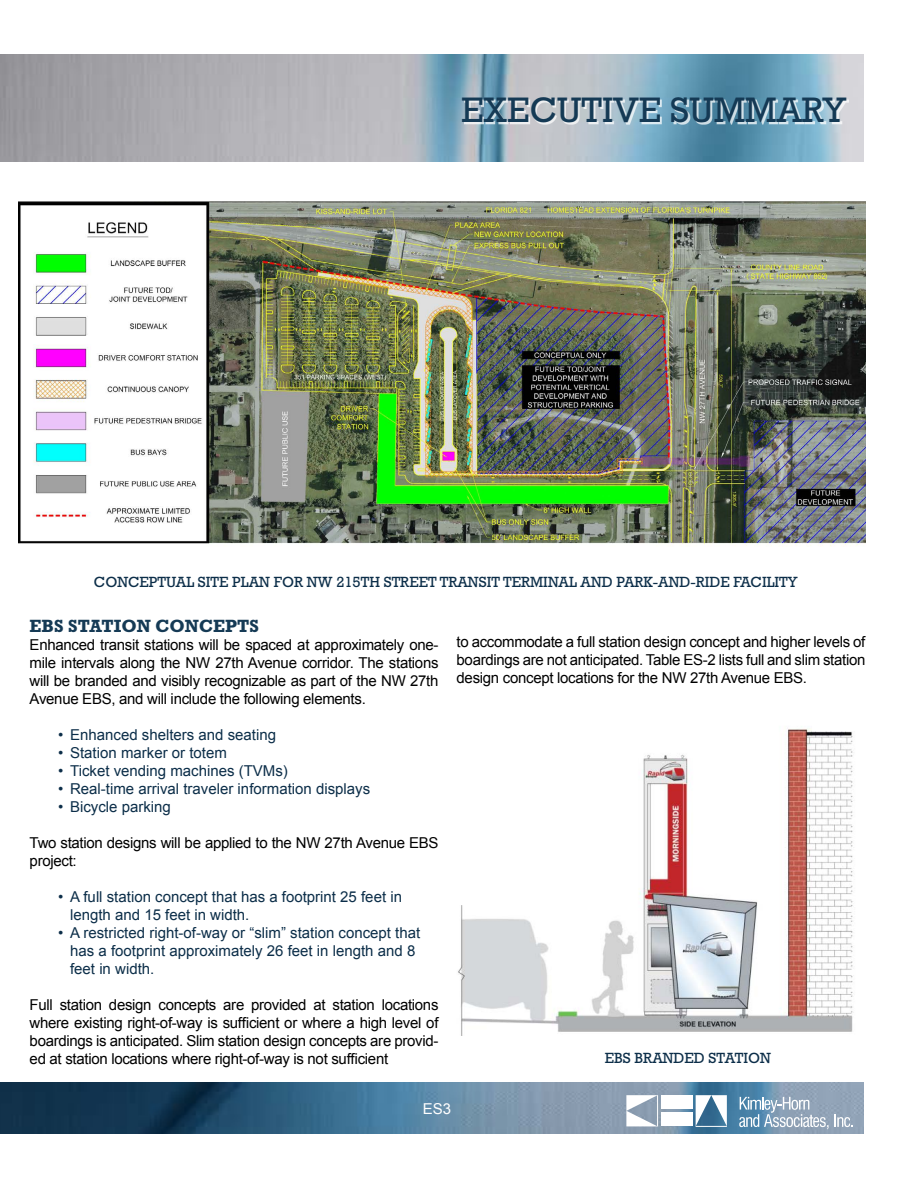
<style>
.page{position:relative;width:918px;height:1188px;background:#fff}
.page>*{position:absolute;margin:0;border:0;box-sizing:border-box;transform-origin:0 0}
.t1{font:36px "Rockwell";color:#153a55}
.t2{font:700 18px "Rockwell";color:#153a55}
.t3{font:15px/18px "Arial";letter-spacing:-.02em;color:#000;text-align:justify}
.t4{font:15px/18px "Arial";color:#0c2e49}
.t5{font:15px "Rockwell";color:#0c2e49}
.t6{font:15px "Arial";color:#fff}
</style>
<div class="page">
<img style="left:0;top:1082px;width:864px;height:52px">
<img style="left:0;top:54px;width:864px;height:108px">
<div style="left:464px;top:99px;width:385px;height:26px;background:#fff;opacity:.75"></div>
<svg style="left:626px;top:1095px;width:31px;height:31px"></svg>
<hr style="left:657px;top:1095px;width:1px;height:31px;background:#fff">
<div style="left:661px;top:1095px;width:31px;height:14px;background:#fff"></div>
<div style="left:661px;top:1113px;width:31px;height:13px;background:#fff"></div>
<svg style="left:696px;top:1095px;width:31px;height:31px"></svg>
<hr style="left:696px;top:1126px;width:31px;height:1px;background:#fff">
<svg style="left:739px;top:1097px;width:90px;height:32px;background:#98b0c4"></svg>
<svg style="left:835px;top:1114px;width:18px;height:13px"></svg>
<img style="left:18px;top:202px;width:848px;height:345px">
<img style="left:458px;top:729px;width:395px;height:307px">
<h1 class="t1" style="left:461px;top:89px;width:387px">EXECUTIVE SUMMARY</h1>
<p class="t5" style="left:94px;top:574px;width:375px">CONC EPTUAL SITE PLAN FOR NW 215TH STREET TRANS</p>
<p class="t5" style="left:487px;top:574px;width:257px">IT TERMINAL AND PARK-AND-RIDE FAC</p>
<p class="t5" style="left:762px;top:574px;width:37px">ILITY</p>
<p class="t2" style="left:30px;top:615px;width:231px">EBS STATION CONCEPTS</p>
<p class="t3" style="left:30px;top:636px;width:410px">Enhanced transit stations will be spaced at approximately one&shy;mile intervals along the NW 27th Avenue corridor. The stations will be branded and visibly recognizable as part of the NW 27th Avenue EBS, and will include the following elements.</p>
<p class="t4" style="left:58px;top:726px;width:219px">• Enhanced shelters and seating</p>
<p class="t4" style="left:58px;top:744px;width:170px">• Station marker or totem</p>
<p class="t4" style="left:58px;top:762px;width:231px">• Ticket vending machines (TVMs)</p>
<p class="t4" style="left:58px;top:780px;width:314px">• Real-time arrival traveler information displays</p>
<p class="t4" style="left:58px;top:798px;width:114px">• Bicycle parking</p>
<p class="t3" style="left:30px;top:834px;width:410px">Two station designs will be applied to the NW 27th Avenue EBS project:</p>
<p class="t4" style="left:70px;top:888px;width:333px;text-indent:-12px">• A full station concept that has a footprint 25 feet in length and 15 feet in width.</p>
<p class="t4" style="left:70px;top:924px;width:352px;text-indent:-12px">• A restricted right-of-way or “slim” station concept that has a footprint approximately 26 feet in length and 8 feet in width.</p>
<p class="t3" style="left:30px;top:996px;width:410px">Full station design concepts are provided at station locations where existing right-of-way is sufficient or where a high level of boardings is anticipated. Slim station design concepts are provid&shy;ed at station locations where right-of-way is not sufficient</p>
<p class="t3" style="left:457px;top:633px;width:410px">to accommodate a full station design concept and higher levels of boardings are not anticipated. Table ES-2 lists full and slim station design concept locations for the NW 27th Avenue EBS.</p>
<p class="t5" style="left:605px;top:1049px;width:166px">EBS BRANDED STATION</p>
<p class="t6" style="left:423px;top:1099px;width:30px">ES3</p>
</div>
